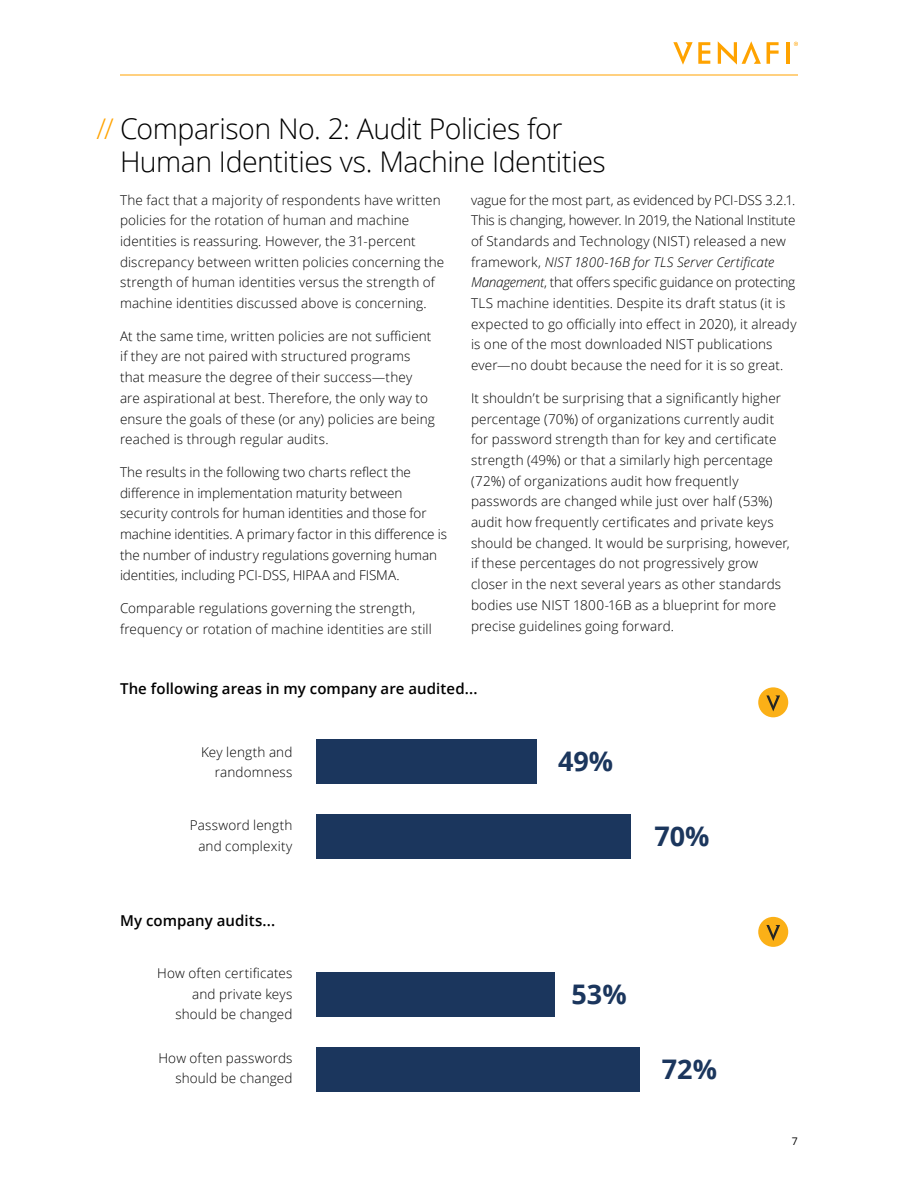
<style>
.page{position:relative;width:918px;height:1188px;background:#fff}
.page>*{position:absolute;margin:0;border:0;box-sizing:border-box;transform-origin:0 0}
.Venafi_-_Section_Hea{font:300 28.5px "Open Sans";letter-spacing:-.015em;color:#000}
.t1{font:700 27px "Open Sans";color:#1b365d}
.Venafi_-_Subheads{font:600 15px "Open Sans";letter-spacing:.005em;color:#000}
.Venafi_-_Body{font:300 13.5px/20.7px "Open Sans";letter-spacing:.01em;color:#000}
.t2{font:10.5px "Open Sans";color:#000}
.s1{color:#ffa300}
.s2{font-style:italic}
</style>
<div class="page">
<svg style="left:718px;top:41px;width:43px;height:24px"></svg>
<svg style="left:673px;top:42px;width:37px;height:23px"></svg>
<svg style="left:767px;top:42px;width:12px;height:22px"></svg>
<hr style="left:786px;top:42px;width:4px;height:22px;background:#ffa300">
<svg style="left:794px;top:42px;width:4px;height:4px"></svg>
<hr style="left:120px;top:75px;width:678px;height:1px;background:#ffa300">
<div style="left:316px;top:814px;width:316px;height:46px;background:#1b365d"></div>
<div style="left:316px;top:740px;width:221px;height:44px;background:#1b365d"></div>
<div style="left:758px;top:687px;width:30px;height:30px;background:#fbb017;border-radius:50%"></div>
<svg style="left:766px;top:695px;width:14px;height:16px"></svg>
<div style="left:316px;top:1047px;width:324px;height:45px;background:#1b365d"></div>
<div style="left:316px;top:972px;width:239px;height:45px;background:#1b365d"></div>
<div style="left:758px;top:917px;width:30px;height:30px;background:#fbb017;border-radius:50%"></div>
<svg style="left:766px;top:925px;width:14px;height:16px"></svg>
<p class="Venafi_-_Section_Hea" style="left:97px;top:109px;width:467px"><span class="s1">//</span> Comparison No. 2: Audit Policies for</p>
<p class="Venafi_-_Section_Hea" style="left:120px;top:142px;width:487px">Human Identities vs. Machine Identities</p>
<p class="Venafi_-_Body" style="left:120px;top:189px;width:326px">The fact that a majority of respondents have written policies for the rotation of human and machine identities is reassuring. However, the 31-percent discrepancy between written policies concerning the strength of human identities versus the strength of machine identities discussed above is concerning.</p>
<p class="Venafi_-_Body" style="left:120px;top:325px;width:316px">At the same time, written policies are not sufficient if they are not paired with structured programs that measure the degree of their success—they are aspirational at best. Therefore, the only way to ensure the goals of these (or any) policies are being reached is through regular audits.</p>
<p class="Venafi_-_Body" style="left:120px;top:461px;width:328px">The results in the following two charts reflect the difference in implementation maturity between security controls for human identities and those for machine identities. A primary factor in this difference is the number of industry regulations governing human identities, including PCI-DSS, HIPAA and FISMA.</p>
<p class="Venafi_-_Body" style="left:120px;top:597px;width:313px">Comparable regulations governing the strength, frequency or rotation of machine identities are still</p>
<p class="Venafi_-_Body" style="left:471px;top:189px;width:327px">vague for the most part, as evidenced by PCI-DSS 3.2.1.<br>This is changing, however. In 2019, the National Institute of Standards and Technology (NIST) released a new framework, <span class="s2">NIST 1800-16B for TLS Server Certificate Management</span>, that offers specific guidance on protecting TLS machine identities. Despite its draft status (it is expected to go officially into effect in 2020), it already is one of the most downloaded NIST publications ever—no doubt because the need for it is so great.</p>
<p class="Venafi_-_Body" style="left:471px;top:387px;width:320px">It shouldn’t be surprising that a significantly higher percentage (70%) of organizations currently audit for password strength than for key and certificate strength (49%) or that a similarly high percentage (72%) of organizations audit how frequently passwords are changed while just over half (53%) audit how frequently certificates and private keys should be changed. It would be surprising, however, if these percentages do not progressively grow closer in the next several years as other standards bodies use NIST 1800-16B as a blueprint for more precise guidelines going forward.</p>
<p class="Venafi_-_Subheads" style="left:120px;top:678px;width:359px">The following areas in my company are audited...</p>
<p class="Venafi_-_Body" style="left:201px;top:741px;width:93px;text-align:right">Key length and randomness</p>
<p class="Venafi_-_Body" style="left:190px;top:814px;width:104px;text-align:right">Password length and complexity</p>
<p class="Venafi_-_Subheads" style="left:120px;top:911px;width:157px">My company audits...</p>
<p class="Venafi_-_Body" style="left:157px;top:962px;width:137px;text-align:right">How often certificates and private keys should be changed</p>
<p class="Venafi_-_Body" style="left:158px;top:1047px;width:136px;text-align:right">How often passwords should be changed</p>
<p class="t1" style="left:558px;top:743px;width:57px">49%</p>
<p class="t1" style="left:654px;top:818px;width:57px">70%</p>
<p class="t1" style="left:572px;top:975px;width:57px">53%</p>
<p class="t1" style="left:662px;top:1050px;width:57px">72%</p>
<p class="t2" style="left:792px;top:1134px;width:8px">7</p>
</div>
